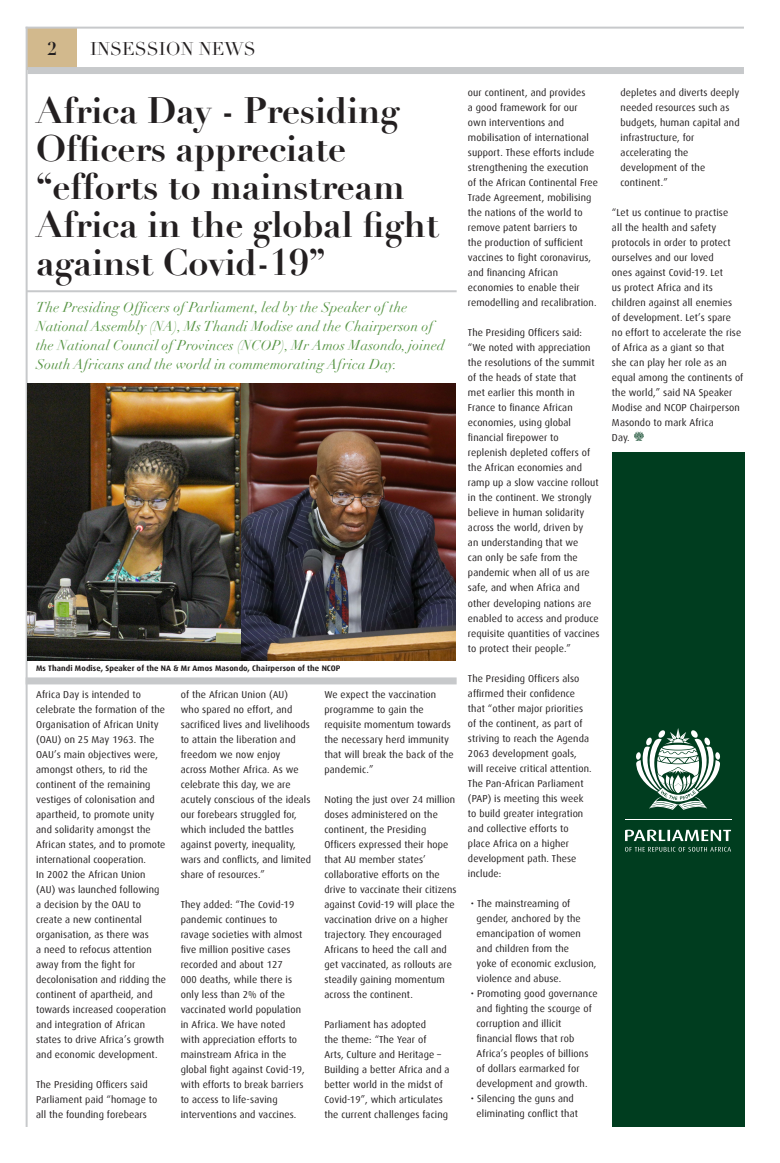
<style>
.page{position:relative;width:780px;height:1163px;background:#fff}
.page>*{position:absolute;margin:0;border:0;box-sizing:border-box;transform-origin:0 0}
.header_3{font:700 36px/38px "Didot";letter-spacing:-.01em;color:#231f20}
.t1{font:18px "Didot";color:#231f20}
.t2{font:700 18px "Didot";color:#231f20}
.x_msonormal{font:italic 14px/19px "Didot";letter-spacing:.01em;color:#549341}
.t3{font:10px/15px "Dax";letter-spacing:.01em;color:#231f20}
.header_3-2{font:700 8px "Dax";letter-spacing:.01em;color:#231f20}
</style>
<div class="page">
<div style="left:27px;top:27px;width:50px;height:43px;background:#d2b98d"></div>
<hr style="left:26px;top:27px;width:2px;height:1099px;background:#c7c9cb">
<hr style="left:26px;top:27px;width:718px;height:2px;background:#c7c9cb">
<div style="left:28px;top:67px;width:716px;height:7px;background:#c7c9cb"></div>
<img style="left:28px;top:383px;width:213px;height:277px">
<img style="left:241px;top:383px;width:214px;height:277px">
<svg style="left:634px;top:431px;width:10px;height:10px"></svg>
<div style="left:612px;top:452px;width:132px;height:674px;background:#003d1f"></div>
<hr style="left:625px;top:819px;width:106px;height:1px;background:#fff">
<svg style="left:625px;top:829px;width:106px;height:11px"></svg>
<svg style="left:625px;top:846px;width:106px;height:5px"></svg>
<svg style="left:636px;top:728px;width:84px;height:81px"></svg>
<div style="left:26px;top:677px;width:430px;height:7px;background:#c7c9cb"></div>
<hr style="left:27px;top:290px;width:429px;height:2px;background:#c7c9cb">
<p class="t2" style="left:47px;top:38px;width:12px">2</p>
<h2 class="t1" style="left:90px;top:38px;width:167px">INSESSION NEWS</h2>
<p class="header_3" style="left:36px;top:92px;width:404px">Africa Day - Presiding<br>Officers appreciate “efforts to mainstream<br>Africa in the global fight against Covid-19”</p>
<p class="t3" style="left:468px;top:85px;width:132px">our continent, and provides<br>a good framework for our own interventions and mobilisation of international support. These efforts include strengthening the execution of the African Continental Free<br>Trade Agreement, mobilising the nations of the world to remove patent barriers to<br>the production of sufficient vaccines to fight coronavirus, and financing African economies to enable their remodelling and recalibration.</p>
<p class="t3" style="left:468px;top:325px;width:133px">The Presiding Officers said: “We noted with appreciation the resolutions of the summit of the heads of state that<br>met earlier this month in<br>France to finance African economies, using global financial firepower to replenish depleted coffers of the African economies and ramp up a slow vaccine rollout in the continent. We strongly believe in human solidarity across the world, driven by<br>an understanding that we<br>can only be safe from the pandemic when all of us are safe, and when Africa and other developing nations are enabled to access and produce requisite quantities of vaccines to protect their people.”</p>
<p class="t3" style="left:468px;top:670px;width:125px">The Presiding Officers also affirmed their confidence that “other major priorities of the continent, as part of striving to reach the Agenda<br>2063 development goals, will receive critical attention.<br>The Pan-African Parliament (PAP) is meeting this week to build greater integration and collective efforts to place Africa on a higher development path. These include:</p>
<p class="t3" style="left:471px;top:895px;width:101px">• The mainstreaming of</p>
<p class="t3" style="left:476px;top:910px;width:106px">gender, anchored by the</p>
<p class="t3" style="left:476px;top:925px;width:106px">emancipation of women</p>
<p class="t3" style="left:476px;top:940px;width:94px">and children from the</p>
<p class="t3" style="left:476px;top:955px;width:121px">yoke of economic exclusion,</p>
<p class="t3" style="left:476px;top:970px;width:86px">violence and abuse.</p>
<p class="t3" style="left:471px;top:985px;width:128px">• Promoting good governance</p>
<p class="t3" style="left:476px;top:1000px;width:117px">and fighting the scourge of</p>
<p class="t3" style="left:476px;top:1015px;width:86px">corruption and illicit</p>
<p class="t3" style="left:476px;top:1030px;width:99px">financial flows that rob</p>
<p class="t3" style="left:476px;top:1045px;width:113px">Africa’s peoples of billions</p>
<p class="t3" style="left:476px;top:1060px;width:104px">of dollars earmarked for</p>
<p class="t3" style="left:476px;top:1075px;width:112px">development and growth.</p>
<p class="t3" style="left:471px;top:1090px;width:104px">• Silencing the guns and</p>
<p class="t3" style="left:476px;top:1105px;width:103px">eliminating conflict that</p>
<p class="x_msonormal" style="left:36px;top:297px;width:410px">The Presiding Officers of Parliament, led by the Speaker of the National Assembly (NA), Ms Thandi Modise and the Chairperson of the National Council of Provinces (NCOP), Mr Amos Masondo, joined South Africans and the world in commemorating Africa Day.</p>
<p class="header_3-2" style="left:36px;top:663px;width:306px">Ms Thandi Modise, Speaker of the NA &amp; Mr Amos Masondo, Chairperson of the NCOP</p>
<p class="t3" style="left:181px;top:686px;width:132px">of the African Union (AU)<br>who spared no effort, and sacrificed lives and livelihoods to attain the liberation and freedom we now enjoy<br>across Mother Africa. As we celebrate this day, we are acutely conscious of the ideals our forebears struggled for, which included the battles against poverty, inequality, wars and conflicts, and limited share of resources.”</p>
<p class="t3" style="left:181px;top:896px;width:125px">They added: “The Covid-19 pandemic continues to ravage societies with almost five million positive cases recorded and about 127<br>000 deaths, while there is only less than 2% of the vaccinated world population in Africa. We have noted with appreciation efforts to mainstream Africa in the global fight against Covid-19, with efforts to break barriers to access to life-saving interventions and vaccines.</p>
<p class="t3" style="left:36px;top:686px;width:131px">Africa Day is intended to celebrate the formation of the<br>Organisation of African Unity (OAU) on 25 May 1963. The<br>OAU’s main objectives were, amongst others, to rid the continent of the remaining vestiges of colonisation and apartheid, to promote unity and solidarity amongst the<br>African states, and to promote international cooperation.<br>In 2002 the African Union (AU) was launched following a decision by the OAU to create a new continental organisation, as there was<br>a need to refocus attention away from the fight for decolonisation and ridding the continent of apartheid, and towards increased cooperation and integration of African states to drive Africa’s growth and economic development.</p>
<p class="t3" style="left:36px;top:1076px;width:123px">The Presiding Officers said<br>Parliament paid “homage to all the founding forebears</p>
<p class="t3" style="left:324px;top:686px;width:131px">We expect the vaccination programme to gain the requisite momentum towards the necessary herd immunity that will break the back of the pandemic.”</p>
<p class="t3" style="left:324px;top:791px;width:134px">Noting the just over 24 million doses administered on the continent, the Presiding<br>Officers expressed their hope that AU member states’ collaborative efforts on the drive to vaccinate their citizens against Covid-19 will place the vaccination drive on a higher trajectory. They encouraged<br>Africans to heed the call and get vaccinated, as rollouts are steadily gaining momentum across the continent.</p>
<p class="t3" style="left:324px;top:1016px;width:127px">Parliament has adopted<br>the theme: “The Year of<br>Arts, Culture and Heritage –<br>Building a better Africa and a better world in the midst of<br>Covid-19”, which articulates the current challenges facing</p>
<p class="t3" style="left:620px;top:85px;width:120px">depletes and diverts deeply</p>
<p class="t3" style="left:620px;top:100px;width:110px">needed resources such as</p>
<p class="t3" style="left:620px;top:115px;width:120px">budgets, human capital and</p>
<p class="t3" style="left:620px;top:130px;width:75px">infrastructure, for</p>
<p class="t3" style="left:620px;top:145px;width:69px">accelerating the</p>
<p class="t3" style="left:620px;top:160px;width:86px">development of the</p>
<p class="t3" style="left:620px;top:175px;width:49px">continent.”</p>
<p class="t3" style="left:612px;top:205px;width:133px">“Let us continue to practise<br>all the health and safety protocols in order to protect ourselves and our loved<br>ones against Covid-19. Let<br>us protect Africa and its children against all enemies<br>of development. Let’s spare no effort to accelerate the rise of Africa as a giant so that<br>she can play her role as an equal among the continents of the world,” said NA Speaker<br>Modise and NCOP Chairperson<br>Masondo to mark Africa</p>
<p class="t3" style="left:612px;top:430px;width:19px">Day.</p>
</div>
